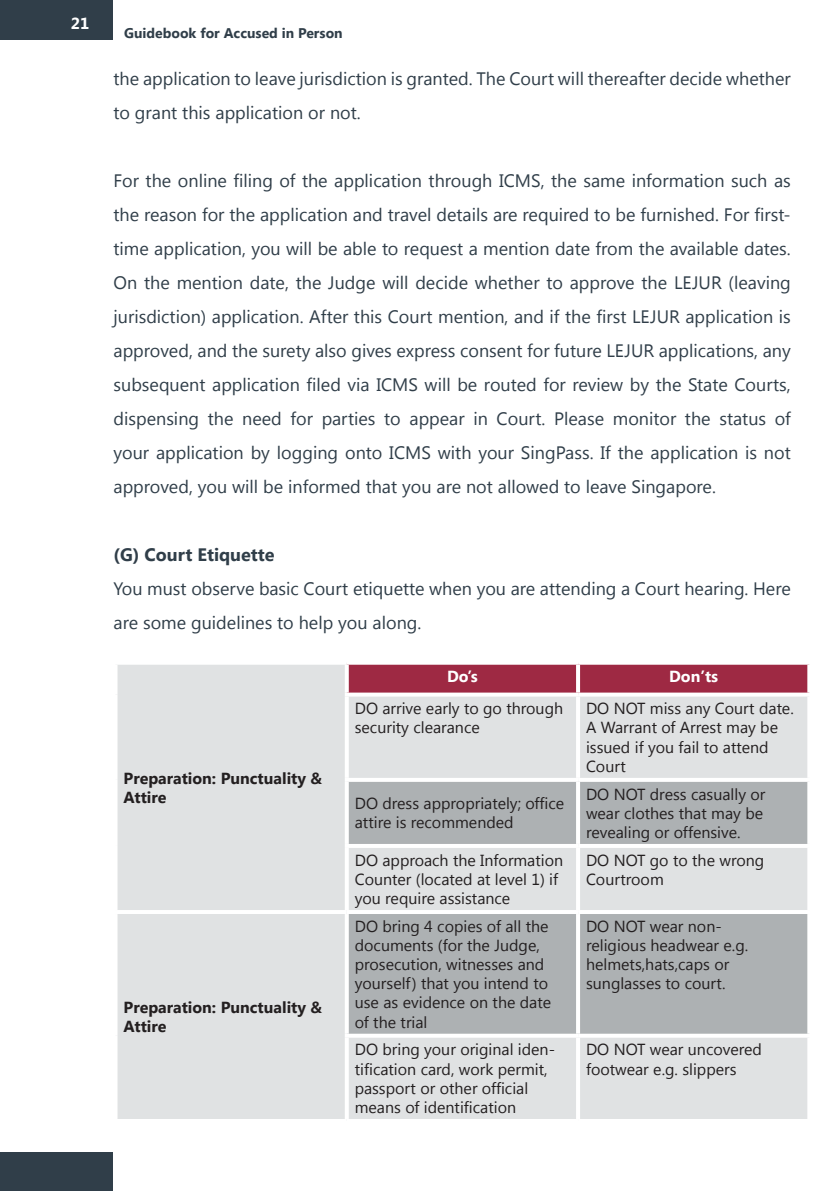
<style>
.page{position:relative;width:840px;height:1191px;background:#fff}
.page>*{position:absolute;margin:0;border:0;box-sizing:border-box;transform-origin:0 0}
.t1{font:18px/34px "Segoe UI";color:#303e49}
.t2{font:700 18px "Segoe UI";color:#303e49}
.t3{font:16px/19.2px "Segoe UI";color:#231f20}
.t4{font:700 16px/19.2px "Segoe UI";color:#231f20}
.t5{font:700 16px "Segoe UI";color:#fff}
.t6{font:700 14px "Segoe UI";color:#303e49}
</style>
<div class="page">
<div style="left:0;top:0;width:113px;height:39px;background:#303e49"></div>
<div style="left:0;top:1152px;width:112px;height:39px;background:#303e49"></div>
<div style="left:117px;top:665px;width:689px;height:454px;background:#e0e2e3"></div>
<div style="left:348px;top:664px;width:458px;height:28px;background:#9e2943"></div>
<svg style="left:348px;top:782px;width:458px;height:251px;fill:#adb1b3"></svg>
<svg style="left:344px;top:664px;width:4px;height:28px"></svg>
<svg style="left:575px;top:664px;width:4px;height:28px"></svg>
<svg style="left:806px;top:664px;width:4px;height:28px"></svg>
<svg style="left:344px;top:692px;width:233px;height:4px"></svg>
<svg style="left:344px;top:696px;width:4px;height:82px"></svg>
<svg style="left:577px;top:692px;width:233px;height:4px"></svg>
<svg style="left:575px;top:696px;width:4px;height:82px"></svg>
<svg style="left:806px;top:696px;width:2px;height:82px"></svg>
<hr style="left:344px;top:778px;width:233px;height:4px;background:#fff">
<svg style="left:344px;top:782px;width:4px;height:62px"></svg>
<hr style="left:577px;top:778px;width:233px;height:4px;background:#fff">
<svg style="left:575px;top:782px;width:4px;height:62px"></svg>
<svg style="left:806px;top:782px;width:2px;height:62px"></svg>
<hr style="left:344px;top:844px;width:233px;height:4px;background:#fff">
<svg style="left:344px;top:848px;width:4px;height:62px"></svg>
<hr style="left:577px;top:844px;width:233px;height:4px;background:#fff">
<svg style="left:575px;top:848px;width:4px;height:62px"></svg>
<svg style="left:806px;top:848px;width:2px;height:62px"></svg>
<hr style="left:113px;top:910px;width:233px;height:4px;background:#fff">
<hr style="left:346px;top:910px;width:231px;height:4px;background:#fff">
<svg style="left:344px;top:914px;width:4px;height:119px"></svg>
<hr style="left:577px;top:910px;width:233px;height:4px;background:#fff">
<svg style="left:575px;top:914px;width:4px;height:119px"></svg>
<svg style="left:806px;top:914px;width:2px;height:119px"></svg>
<svg style="left:344px;top:1033px;width:233px;height:4px"></svg>
<svg style="left:344px;top:1037px;width:4px;height:82px"></svg>
<svg style="left:577px;top:1033px;width:232px;height:4px"></svg>
<svg style="left:575px;top:1037px;width:4px;height:82px"></svg>
<svg style="left:806px;top:1038px;width:2px;height:81px"></svg>
<p class="t5" style="left:71px;top:12px;width:20px">21</p>
<p class="t6" style="left:124px;top:23px;width:220px">Guidebook for Accused in Person</p>
<p class="t1" style="left:113px;top:61px;width:678px">the application to leave jurisdiction is granted. The Court will thereafter decide whether to grant this application or not.</p>
<p class="t1" style="left:113px;top:163px;width:678px;text-align:justify">For the online filing of the application through ICMS, the same information such as the reason for the application and travel details are required to be furnished. For first&shy;time application, you will be able to request a mention date from the available dates.<br>On the mention date, the Judge will decide whether to approve the LEJUR (leaving jurisdiction) application. After this Court mention, and if the first LEJUR application is approved, and the surety also gives express consent for future LEJUR applications, any subsequent application filed via ICMS will be routed for review by the State Courts, dispensing the need for parties to appear in Court. Please monitor the status of your application by logging onto ICMS with your SingPass. If the application is not approved, you will be informed that you are not allowed to leave Singapore.</p>
<p class="t2" style="left:113px;top:542px;width:162px">(G) Court Etiquette</p>
<p class="t1" style="left:113px;top:571px;width:678px">You must observe basic Court etiquette when you are attending a Court hearing. Here are some guidelines to help you along.</p>
<p class="t4" style="left:123px;top:767px;width:200px">Preparation: Punctuality &amp;<br>Attire</p>
<p class="t4" style="left:123px;top:996px;width:200px">Preparation: Punctuality &amp;<br>Attire</p>
<p class="t5" style="left:447px;top:665px;width:32px">Do’s</p>
<p class="t5" style="left:668px;top:665px;width:51px">Don’ts</p>
<p class="t3" style="left:354px;top:698px;width:210px">DO arrive early to go through security clearance</p>
<p class="t3" style="left:585px;top:698px;width:209px">DO NOT miss any Court date.<br>A Warrant of Arrest may be issued if you fail to attend<br>Court</p>
<p class="t3" style="left:354px;top:793px;width:211px">DO dress appropriately; office attire is recommended</p>
<p class="t3" style="left:585px;top:783px;width:181px">DO NOT dress casually or wear clothes that may be revealing or offensive.</p>
<p class="t3" style="left:354px;top:849px;width:210px">DO approach the Information<br>Counter (located at level 1) if you require assistance</p>
<p class="t3" style="left:585px;top:849px;width:179px">DO NOT go to the wrong<br>Courtroom</p>
<p class="t3" style="left:354px;top:915px;width:198px">DO bring 4 copies of all the documents (for the Judge, prosecution, witnesses and yourself) that you intend to use as evidence on the date of the trial</p>
<p class="t3" style="left:585px;top:915px;width:164px">DO NOT wear non&shy;religious headwear e.g. helmets,hats,caps or sunglasses to court.</p>
<p class="t3" style="left:354px;top:1039px;width:202px">DO bring your original iden&shy;tification card, work permit, passport or other official means of identification</p>
<p class="t3" style="left:585px;top:1039px;width:177px">DO NOT wear uncovered footwear e.g. slippers</p>
</div>
